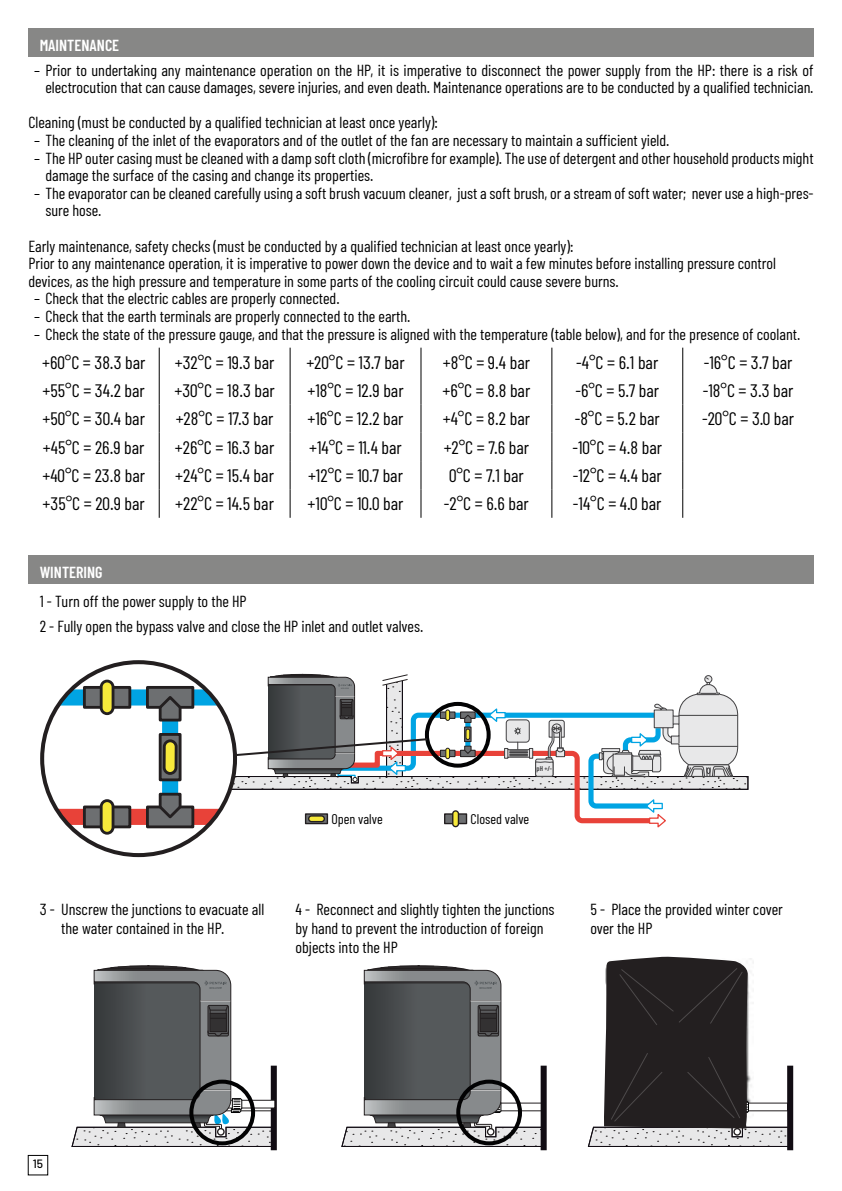
<style>
.page{position:relative;width:842px;height:1191px;background:#fff}
.page>*{position:absolute;margin:0;border:0;box-sizing:border-box;transform-origin:0 0}
.t1{font:18px "Barlow Condensed";color:#000}
.t2{font:16px/17.6px "Barlow Condensed";color:#000}
.t3{font:600 16px "Barlow Condensed";color:#fff}
.t4{font:14px "Barlow Condensed";color:#000}
.t5{font:500 12px "Barlow";color:#000}
.t6{font:600 7px "Barlow Condensed";color:#414042}
.t7{font:600 2.8px "Barlow Condensed";color:#52575a}
</style>
<div class="page">
<svg style="left:59px;top:689px;width:162px;height:16px"></svg>
<svg style="left:131px;top:809px;width:92px;height:16px"></svg>
<svg style="left:56px;top:809px;width:27px;height:16px"></svg>
<div style="left:162px;top:720px;width:16px;height:74px;background:#00a4e3"></div>
<div style="left:147px;top:687px;width:46px;height:20px;background:#6d6f71"></div>
<div style="left:146px;top:686px;width:48px;height:22px;border:3px solid #231f20"></div>
<svg style="left:157px;top:696px;width:27px;height:27px"></svg>
<div style="left:160px;top:734px;width:20px;height:46px;background:#6d6f71"></div>
<div style="left:159px;top:733px;width:23px;height:48px;border:3px solid #231f20"></div>
<div style="left:164px;top:741px;width:12px;height:32px;background:#f7e93b;border-radius:6px"></div>
<div style="left:163px;top:739px;width:15px;height:36px;border:3px solid #231f20;border-radius:6px"></div>
<div style="left:84px;top:687px;width:46px;height:20px;background:#6d6f71"></div>
<div style="left:83px;top:686px;width:48px;height:22px;border:3px solid #231f20"></div>
<div style="left:101px;top:681px;width:12px;height:32px;background:#f7e93b;border-radius:6px"></div>
<div style="left:100px;top:679px;width:14px;height:36px;border:3px solid #231f20;border-radius:6px"></div>
<div style="left:84px;top:807px;width:46px;height:20px;background:#6d6f71"></div>
<div style="left:83px;top:805px;width:48px;height:23px;border:3px solid #231f20"></div>
<div style="left:101px;top:800px;width:12px;height:33px;background:#f7e93b;border-radius:6px"></div>
<div style="left:100px;top:799px;width:14px;height:35px;border:3px solid #231f20;border-radius:6px"></div>
<div style="left:147px;top:807px;width:46px;height:20px;background:#6d6f71"></div>
<div style="left:146px;top:805px;width:48px;height:23px;border:3px solid #231f20"></div>
<svg style="left:156px;top:791px;width:27px;height:28px"></svg>
<div style="left:271px;top:1065px;width:6px;height:85px;background:#110c13"></div>
<div style="left:217px;top:1100px;width:58px;height:8px;border:1px solid #231f20"></div>
<div style="left:541px;top:1065px;width:6px;height:85px;background:#110c13"></div>
<div style="left:787px;top:1065px;width:6px;height:85px;background:#110c13"></div>
<svg style="left:588px;top:956px;width:202px;height:190px"></svg>
<svg style="left:341px;top:965px;width:203px;height:181px"></svg>
<div style="left:387px;top:1122px;width:9px;height:5px;border:1px solid #231f20"></div>
<svg style="left:72px;top:965px;width:202px;height:181px"></svg>
<div style="left:117px;top:1122px;width:9px;height:5px;border:1px solid #231f20"></div>
<div style="left:218px;top:1128px;width:6px;height:7px;background:#fff;border-radius:50%"></div>
<div style="left:217px;top:1128px;width:8px;height:7px;border:1px solid #231f20;border-radius:50%"></div>
<div style="left:189px;top:1079px;width:66px;height:66px;border:4px solid #020203;border-radius:50%"></div>
<div style="left:456px;top:1079px;width:66px;height:66px;border:4px solid #020203;border-radius:50%"></div>
<svg style="left:230px;top:674px;width:518px;height:154px"></svg>
<div style="left:28px;top:28px;width:786px;height:29px;background:#878786"></div>
<div style="left:28px;top:556px;width:786px;height:28px;background:#878786"></div>
<svg style="left:159px;top:348px;width:1px;height:170px"></svg>
<svg style="left:290px;top:348px;width:1px;height:170px"></svg>
<svg style="left:420px;top:348px;width:1px;height:170px"></svg>
<svg style="left:551px;top:348px;width:1px;height:170px"></svg>
<svg style="left:682px;top:348px;width:1px;height:170px"></svg>
<div style="left:28px;top:1155px;width:20px;height:20px;border:1px solid #000"></div>
<p class="t3" style="left:40px;top:33px;width:81px">MAINTENANCE</p>
<p class="t2" style="left:34px;top:61px;width:781px;text-align:right">– Prior to undertaking any maintenance operation on the HP, it is imperative to disconnect the power supply from the HP: there is a risk of electrocution that can cause damages, severe injuries, and even death. Maintenance operations are to be conducted by a qualified technician.</p>
<p class="t2" style="left:28px;top:113px;width:411px">Cleaning (must be conducted by a qualified technician at least once yearly):</p>
<p class="t2" style="left:34px;top:131px;width:637px">– The cleaning of the inlet of the evaporators and of the outlet of the fan are necessary to maintain a sufficient yield.</p>
<p class="t2" style="left:45px;top:149px;width:770px;text-indent:-11px">– The HP outer casing must be cleaned with a damp soft cloth (microfibre for example). The use of detergent and other household products might damage the surface of the casing and change its properties.</p>
<p class="t2" style="left:45px;top:184px;width:770px;text-indent:-11px">– The evaporator can be cleaned carefully using a soft brush vacuum cleaner, just a soft brush, or a stream of soft water; never use a high-pres&shy;sure hose.</p>
<p class="t2" style="left:28px;top:237px;width:749px">Early maintenance, safety checks (must be conducted by a qualified technician at least once yearly):<br>Prior to any maintenance operation, it is imperative to power down the device and to wait a few minutes before installing pressure control devices, as the high pressure and temperature in some parts of the cooling circuit could cause severe burns.</p>
<p class="t2" style="left:34px;top:289px;width:307px">– Check that the electric cables are properly connected.</p>
<p class="t2" style="left:34px;top:307px;width:378px">– Check that the earth terminals are properly connected to the earth.</p>
<p class="t2" style="left:34px;top:325px;width:768px">– Check the state of the pressure gauge, and that the pressure is aligned with the temperature (table below), and for the presence of coolant.</p>
<p class="t1" style="left:42px;top:351px;width:105px">+60°C = 38.3 bar</p>
<p class="t1" style="left:175px;top:351px;width:101px">+32°C = 19.3 bar</p>
<p class="t1" style="left:306px;top:351px;width:100px">+20°C = 13.7 bar</p>
<p class="t1" style="left:443px;top:351px;width:89px">+8°C = 9.4 bar</p>
<p class="t1" style="left:576px;top:351px;width:83px">-4°C = 6.1 bar</p>
<p class="t1" style="left:704px;top:351px;width:90px">-16°C = 3.7 bar</p>
<p class="t1" style="left:43px;top:379px;width:104px">+55°C = 34.2 bar</p>
<p class="t1" style="left:174px;top:379px;width:102px">+30°C = 18.3 bar</p>
<p class="t1" style="left:307px;top:379px;width:98px">+18°C = 12.9 bar</p>
<p class="t1" style="left:442px;top:379px;width:89px">+6°C = 8.8 bar</p>
<p class="t1" style="left:575px;top:379px;width:85px">-6°C = 5.7 bar</p>
<p class="t1" style="left:703px;top:379px;width:92px">-18°C = 3.3 bar</p>
<p class="t1" style="left:43px;top:407px;width:104px">+50°C = 30.4 bar</p>
<p class="t1" style="left:176px;top:407px;width:99px">+28°C = 17.3 bar</p>
<p class="t1" style="left:307px;top:407px;width:98px">+16°C = 12.2 bar</p>
<p class="t1" style="left:443px;top:407px;width:89px">+4°C = 8.2 bar</p>
<p class="t1" style="left:575px;top:407px;width:87px">-8°C = 5.2 bar</p>
<p class="t1" style="left:702px;top:407px;width:94px">-20°C = 3.0 bar</p>
<p class="t1" style="left:43px;top:436px;width:103px">+45°C = 26.9 bar</p>
<p class="t1" style="left:175px;top:436px;width:101px">+26°C = 16.3 bar</p>
<p class="t1" style="left:309px;top:436px;width:94px">+14°C = 11.4 bar</p>
<p class="t1" style="left:444px;top:436px;width:87px">+2°C = 7.6 bar</p>
<p class="t1" style="left:572px;top:436px;width:91px">-10°C = 4.8 bar</p>
<p class="t1" style="left:42px;top:464px;width:104px">+40°C = 23.8 bar</p>
<p class="t1" style="left:175px;top:464px;width:100px">+24°C = 15.4 bar</p>
<p class="t1" style="left:308px;top:464px;width:96px">+12°C = 10.7 bar</p>
<p class="t1" style="left:449px;top:464px;width:76px">0°C = 7.1 bar</p>
<p class="t1" style="left:573px;top:464px;width:91px">-12°C = 4.4 bar</p>
<p class="t1" style="left:43px;top:492px;width:104px">+35°C = 20.9 bar</p>
<p class="t1" style="left:175px;top:492px;width:100px">+22°C = 14.5 bar</p>
<p class="t1" style="left:308px;top:492px;width:97px">+10°C = 10.0 bar</p>
<p class="t1" style="left:444px;top:492px;width:86px">-2°C = 6.6 bar</p>
<p class="t1" style="left:573px;top:492px;width:90px">-14°C = 4.0 bar</p>
<p class="t3" style="left:40px;top:561px;width:64px">WINTERING</p>
<p class="t2" style="left:40px;top:588px;width:385px;line-height:24.8px">1 - Turn off the power supply to the HP<br>2 - Fully open the bypass valve and close the HP inlet and outlet valves.</p>
<p class="t6" style="left:537px;top:764px;width:17px">pH +/-</p>
<p class="t4" style="left:331px;top:810px;width:53px">Open valve</p>
<p class="t4" style="left:471px;top:810px;width:60px">Closed valve</p>
<p class="t2" style="left:61px;top:899px;width:205px;line-height:19.2px;text-indent:-22px">3 - Unscrew the junctions to evacuate all the water contained in the HP.</p>
<p class="t2" style="left:296px;top:899px;width:261px;line-height:19.2px">4 - Reconnect and slightly tighten the junctions by hand to prevent the introduction of foreign objects into the HP</p>
<p class="t2" style="left:590px;top:899px;width:194px;line-height:19.2px">5 - Place the provided winter cover over the HP</p>
<p class="t5" style="left:33px;top:1156px;width:12px">15</p>
<p class="t7" style="left:209px;top:986px;width:14px">INTELLITEMP</p>
<p class="t7" style="left:480px;top:986px;width:14px">INTELLITEMP</p>
</div>
